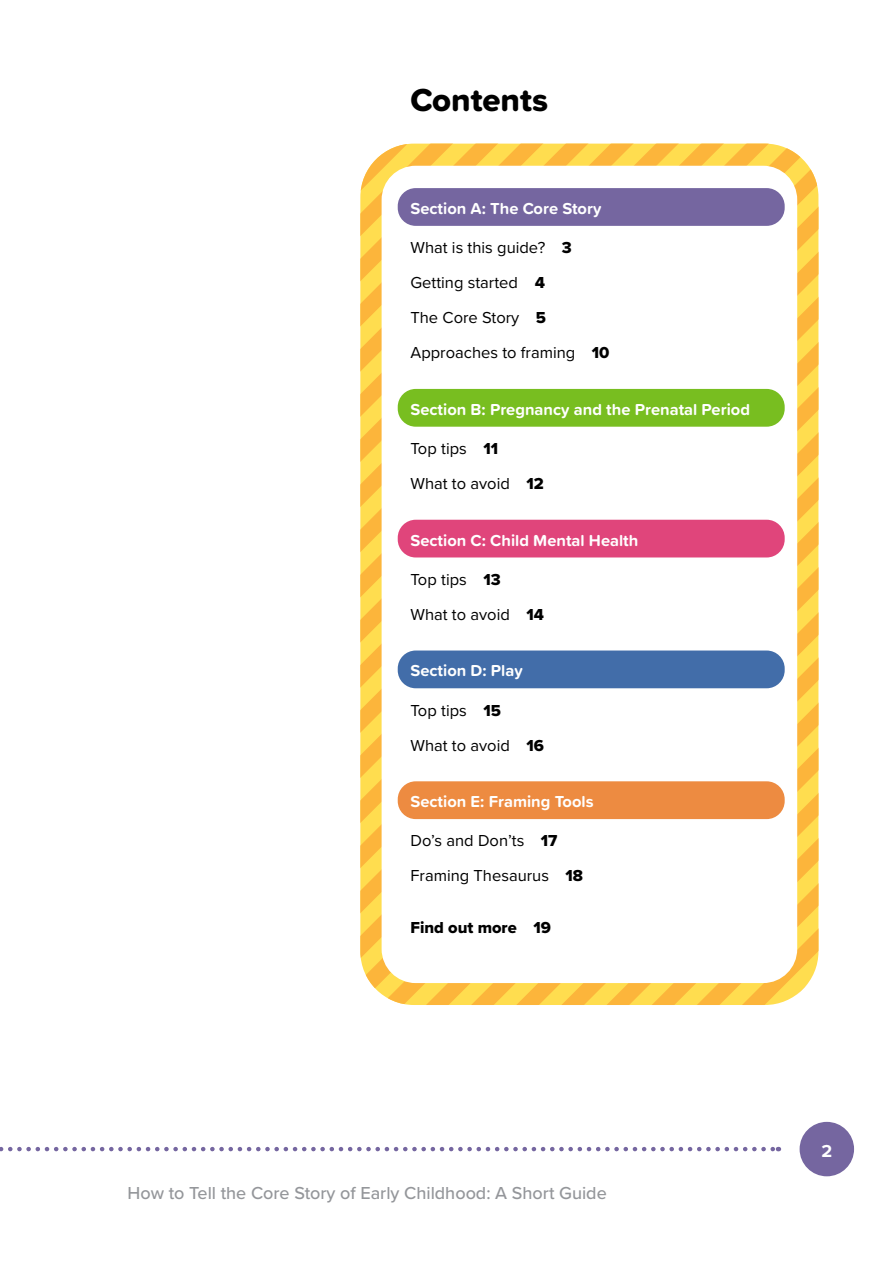
<style>
.page{position:relative;width:893px;height:1263px;background:#fff}
.page>*{position:absolute;margin:0;border:0;box-sizing:border-box;transform-origin:0 0}
.t1{font:33px "Proxima Soft Extrabld";color:#000}
.t2{font:500 18px "Proxima Nova";color:#94969a}
.t3{font:700 18px "Proxima Nova";color:#fff}
.t4{font:16.5px/35px "Proxima Nova";color:#000}
.t5{font:700 16.5px "Proxima Soft";color:#fff}
.t6{font:16.5px "Proxima Nova Extrabld";color:#000}
.s1{font-family:"Proxima Nova Extrabld"}
</style>
<div class="page">
<svg style="left:367px;top:148px;width:445px;height:23px;background:#fdcc51"></svg>
<svg style="left:360px;top:239px;width:458px;height:755px;background:#fdcb4b"></svg>
<svg style="left:494px;top:374px;width:324px;height:631px;background:#fdca4b"></svg>
<div style="left:382px;top:166px;width:415px;height:817px;background:#fff;border-radius:34px"></div>
<svg style="left:0;top:1147px;width:779px;height:4px"></svg>
<div style="left:398px;top:188px;width:387px;height:38px;background:#7566a0;border-radius:18px"></div>
<div style="left:398px;top:389px;width:387px;height:38px;background:#78be20;border-radius:18px"></div>
<div style="left:398px;top:520px;width:387px;height:37px;background:#e0457b;border-radius:18px"></div>
<div style="left:398px;top:650px;width:387px;height:38px;background:#426da9;border-radius:18px"></div>
<div style="left:398px;top:781px;width:387px;height:38px;background:#ed8b41;border-radius:18px"></div>
<div style="left:800px;top:1122px;width:54px;height:54px;background:#7566a0;border-radius:50%"></div>
<h1 class="t1" style="left:410px;top:75px;width:139px">Contents</h1>
<p class="t5" style="left:410px;top:196px;width:192px">Section A: The Core Story</p>
<p class="t4" style="left:410px;top:229px;width:201px">What is this guide? <span class="s1">3<br></span>Getting started <span class="s1">4<br></span>The Core Story <span class="s1">5<br></span>Approaches to framing <span class="s1">10</span></p>
<p class="t5" style="left:410px;top:397px;width:341px">Section B: Pregnancy and the Prenatal Period</p>
<p class="t4" style="left:410px;top:430px;width:135px">Top tips <span class="s1">11<br></span>What to avoid <span class="s1">12</span></p>
<p class="t5" style="left:410px;top:527px;width:229px">Section C: Child Mental Health</p>
<p class="t4" style="left:410px;top:561px;width:135px">Top tips <span class="s1">13<br></span>What to avoid <span class="s1">14</span></p>
<p class="t5" style="left:410px;top:658px;width:114px">Section D: Play</p>
<p class="t4" style="left:410px;top:692px;width:135px">Top tips <span class="s1">15<br></span>What to avoid <span class="s1">16</span></p>
<p class="t5" style="left:410px;top:789px;width:185px">Section E: Framing Tools</p>
<p class="t4" style="left:410px;top:823px;width:174px">Do’s and Don’ts <span class="s1">17<br></span>Framing Thesaurus <span class="s1">18</span></p>
<p class="t6" style="left:410px;top:915px;width:142px">Find out more 19</p>
<p class="t2" style="left:128px;top:1179px;width:481px">How to Tell the Core Story of Early Childhood: A Short Guide</p>
<p class="t3" style="left:821px;top:1137px;width:12px">2</p>
</div>
